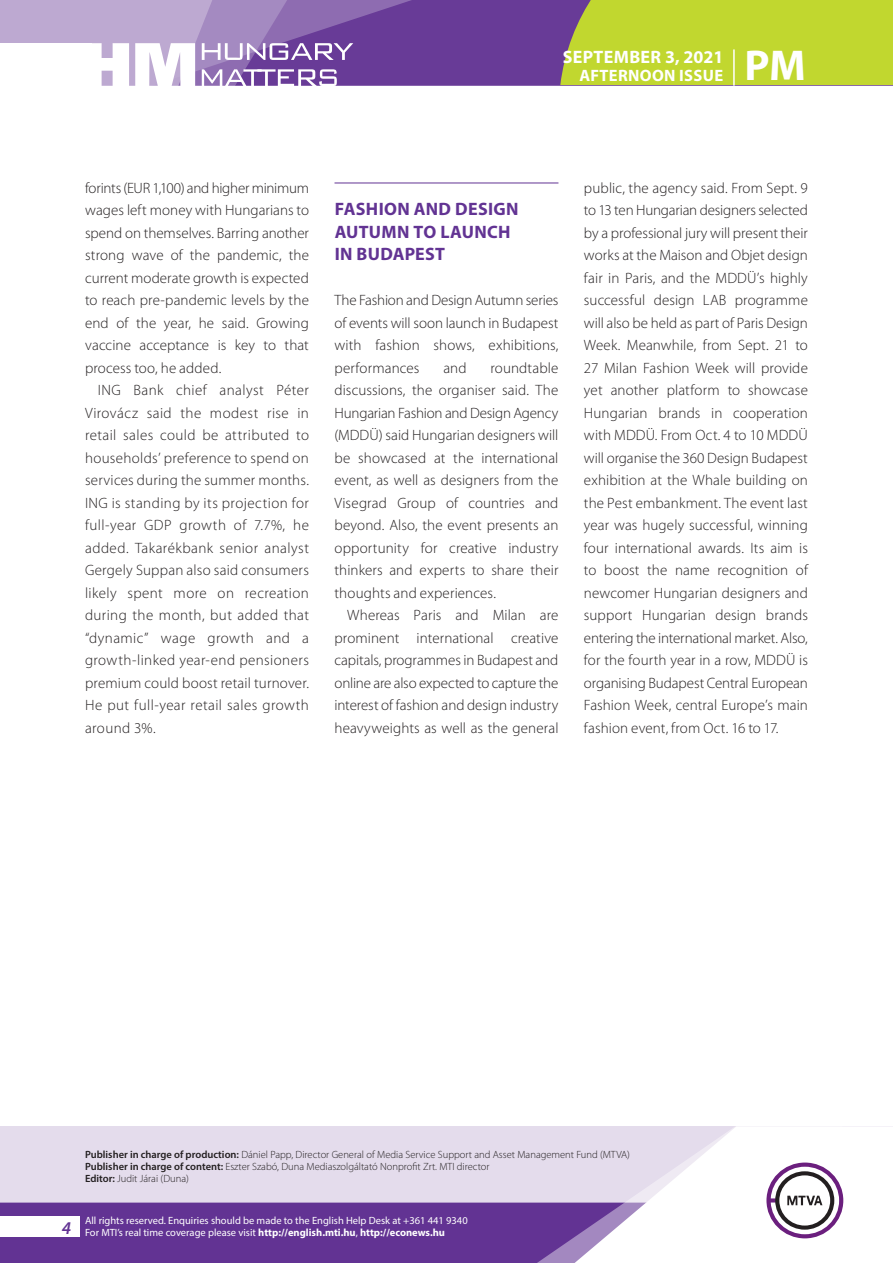
<style>
.page{position:relative;width:893px;height:1263px;background:#fff}
.page>*{position:absolute;margin:0;border:0;box-sizing:border-box;transform-origin:0 0}
.t1{font:700 43.35px "Myriad Pro";color:#fff}
._01_cimsor{font:700 18px/22.5px "Myriad Pro";letter-spacing:.02em;color:#623393}
.t2{font:700 18px "Myriad Pro";letter-spacing:.02em;color:#fff}
.t3{font:700 16.5px "Myriad Pro";letter-spacing:.02em;color:#fff}
._03_kenyer_szöveg-2{font:300 15px/22.5px "Myriad Pro";letter-spacing:.01em;color:#231f20;text-align:justify}
._03_kenyer_szöveg-1{font:300 15px/22.5px "Myriad Pro";letter-spacing:.01em;color:#231f20;text-align:justify}
.t4{font:300 10.5px "Myriad Pro";color:#231f20}
.t5{font:10.5px/12px "Myriad Pro";color:#fff}
.s1{font-weight:600}
.s2{font-weight:700}
</style>
<div class="page">
<div style="left:0;top:1126px;width:893px;height:137px;background:#e4dcec"></div>
<div style="left:0;top:1202px;width:506px;height:61px;background:#623393"></div>
<svg style="left:506px;top:1202px;width:69px;height:61px;background:#6b3e99"></svg>
<svg style="left:575px;top:1126px;width:318px;height:137px"></svg>
<div style="left:0;top:1216px;width:79px;height:20px;background:#fff"></div>
<div style="left:0;top:0;width:893px;height:85px;background:#683b97"></div>
<div style="left:560px;top:0;width:333px;height:85px;background:#c1d72f"></div>
<hr style="left:733px;top:49px;width:2px;height:37px;background:#fff">
<svg style="left:0;top:0;width:479px;height:86px"></svg>
<hr style="left:334px;top:183px;width:224px;height:1px;background:#623393">
<p class="t2" style="left:563px;top:45px;width:162px">September 3, 2021</p>
<p class="t3" style="left:579px;top:65px;width:144px">AFTERNOON ISSUE</p>
<h1 class="t1" style="left:745px;top:37px;width:63px">PM</h1>
<p class="_03_kenyer_szöveg-2" style="left:85px;top:176px;width:225px">forints (EUR 1,100) and higher minimum wages left money with Hungarians to spend on themselves. Barring another strong wave of the pandemic, the current moderate growth is expected to reach pre-pandemic levels by the end of the year, he said. Growing vaccine acceptance is key to that process too, he added.</p>
<p class="_03_kenyer_szöveg-2" style="left:85px;top:379px;width:225px;text-indent:13px">ING Bank chief analyst Péter Virovácz said the modest rise in retail sales could be attributed to households’ preference to spend on services during the summer months.<br>ING is standing by its projection for full-year GDP growth of 7.7%, he added. Takarékbank senior analyst Gergely Suppan also said consumers likely spent more on recreation during the month, but added that “dynamic” wage growth and a growth-linked year-end pensioners premium could boost retail turnover.<br>He put full-year retail sales growth around 3%.</p>
<p class="_01_cimsor" style="left:335px;top:197px;width:185px">FASHION AND DESIGN<br>AUTUMN TO LAUNCH<br>IN BUDAPEST</p>
<p class="_03_kenyer_szöveg-1" style="left:334px;top:289px;width:225px">The Fashion and Design Autumn series of events will soon launch in Budapest with fashion shows, exhibitions, performances</p>
<p class="_03_kenyer_szöveg-1" style="left:334px;top:356px;width:225px;text-indent:156px">roundtable discussions, the organiser said. The Hungarian Fashion and Design Agency (MDDÜ) said Hungarian designers will be showcased at the international event, as well as designers from the Visegrad Group of countries and beyond. Also, the event presents an opportunity for creative industry thinkers and experts to share their thoughts and experiences.</p>
<p class="_03_kenyer_szöveg-2" style="left:334px;top:604px;width:226px;text-indent:13px">Whereas Paris and Milan are prominent international creative capitals, programmes in Budapest and online are also expected to capture the interest of fashion and design industry heavyweights as well as the general</p>
<p class="_03_kenyer_szöveg-1" style="left:443px;top:356px;width:25px">and</p>
<p class="_03_kenyer_szöveg-2" style="left:584px;top:176px;width:225px">public, the agency said. From Sept. 9 to 13 ten Hungarian designers selected by a professional jury will present their works at the Maison and Objet design fair in Paris, and the MDDÜ’s highly successful design LAB programme will also be held as part of Paris Design Week. Meanwhile, from Sept. 21 to 27 Milan Fashion Week will provide yet another platform to showcase Hungarian brands in cooperation with MDDÜ. From Oct. 4 to 10 MDDÜ will organise the 360 Design Budapest exhibition at the Whale building on the Pest embankment. The event last year was hugely successful, winning four international awards. Its aim is to boost the name recognition of newcomer Hungarian designers and support Hungarian design brands entering the international market. Also, for the fourth year in a row, MDDÜ is organising Budapest Central European Fashion Week, central Europe’s main fashion event, from Oct. 16 to 17.</p>
<p class="t4" style="left:85px;top:1148px;width:546px"><span class="s1">Publisher in charge of production:</span> Dániel Papp, Director General of Media Service Support and Asset Management Fund (MTVA)</p>
<p class="t4" style="left:85px;top:1160px;width:406px"><span class="s1">Publisher in charge of content:</span> Eszter Szabó, Duna Mediaszolgáltató Nonprofit Zrt. MTI director</p>
<p class="t4" style="left:85px;top:1172px;width:105px"><span class="s1">Editor:</span> Judit Járai (Duna)</p>
<p class="t5" style="left:62px;top:1214px;width:407px;text-indent:23px">All rights reserved. Enquiries should be made to the English Help Desk at +361 441 9340<br><sup>4</sup> For MTI’s real time coverage please visit <span class="s2">http://english.mti.hu</span>, <span class="s2">http://econews.hu</span></p>
</div>
